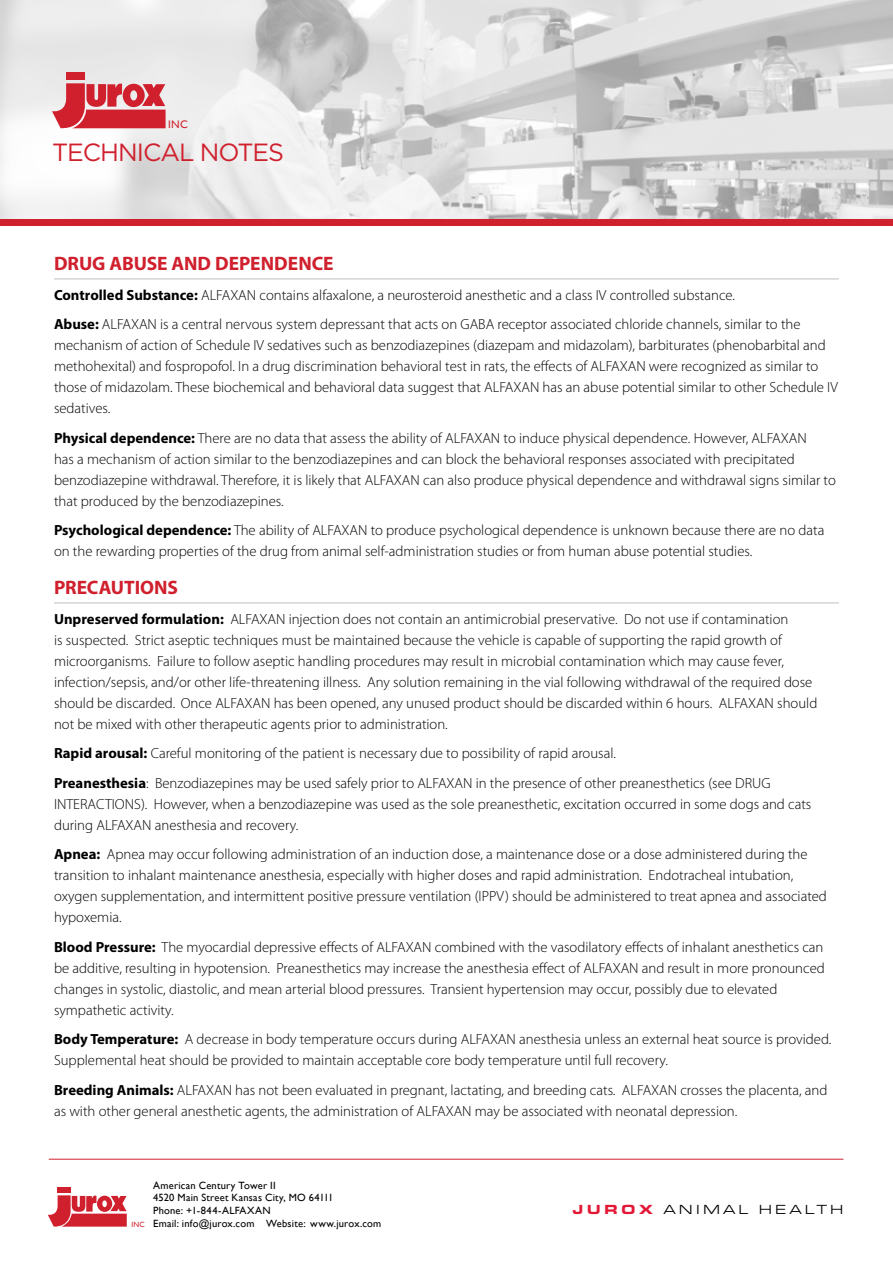
<style>
.page{position:relative;width:893px;height:1263px;background:#fff}
.page>*{position:absolute;margin:0;border:0;box-sizing:border-box;transform-origin:0 0}
.t1{font:24.9px "Gotham";letter-spacing:-.04em;color:#d0202e}
.t2{font:700 19.5px "Myriad Pro";letter-spacing:-.005em;color:#d0202e}
.t3{font:300 14.7px/21px "Myriad Pro";color:#000}
.t4{font:13.65px "Eurostile Extended Roman DTC";letter-spacing:.24em;color:#000}
.t5{font:10.95px "Gill Sans";color:#d0202e}
.t6{font:10.5px "Gill Sans";letter-spacing:.02em;color:#000}
.s1{font-weight:700}
.s2{font-size:7.5px;color:#d0202e}
.s3{font-family:"Eurostile Extended Black DTC";color:#e31837}
</style>
<div class="page">
<img style="left:0;top:0;width:893px;height:219px">
<div style="left:0;top:219px;width:893px;height:6px;background:#d0202e"></div>
<hr style="left:54px;top:279px;width:785px;height:1px;background:#bcbec0">
<hr style="left:54px;top:603px;width:785px;height:1px;background:#bcbec0">
<div style="left:58px;top:1188px;width:13px;height:5px;background:#d0202e"></div>
<svg style="left:48px;top:1195px;width:79px;height:32px"></svg>
<hr style="left:49px;top:1159px;width:794px;height:1px;background:#d0202e">
<div style="left:66px;top:72px;width:19px;height:8px;background:#d0202e"></div>
<svg style="left:52px;top:83px;width:114px;height:46px;background:#d85862"></svg>
<p class="t5" style="left:168px;top:118px;width:21px">INC</p>
<h1 class="t1" style="left:52px;top:138px;width:234px">TECHNICAL NOTES</h1>
<h2 class="t2" style="left:54px;top:251px;width:281px">DRUG ABUSE AND DEPENDENCE</h2>
<p class="t3" style="left:54px;top:280px;width:748px;line-height:29.5px"><span class="s1">Controlled Substance:</span> ALFAXAN contains alfaxalone, a neurosteroid anesthetic and a class IV controlled substance.<br><span class="s1">Abuse:</span> ALFAXAN is a central nervous system depressant that acts on GABA receptor associated chloride channels, similar to the</p>
<p class="t3" style="left:54px;top:335px;width:785px">mechanism of action of Schedule IV sedatives such as benzodiazepines (diazepam and midazolam), barbiturates (phenobarbital and methohexital) and fospropofol. In a drug discrimination behavioral test in rats, the effects of ALFAXAN were recognized as similar to those of midazolam. These biochemical and behavioral data suggest that ALFAXAN has an abuse potential similar to other Schedule IV sedatives.</p>
<p class="t3" style="left:54px;top:427px;width:783px"><span class="s1">Physical dependence:</span> There are no data that assess the ability of ALFAXAN to induce physical dependence. However, ALFAXAN<br>has a mechanism of action similar to the benzodiazepines and can block the behavioral responses associated with precipitated benzodiazepine withdrawal. Therefore, it is likely that ALFAXAN can also produce physical dependence and withdrawal signs similar to that produced by the benzodiazepines.</p>
<p class="t3" style="left:54px;top:520px;width:772px"><span class="s1">Psychological dependence:</span> The ability of ALFAXAN to produce psychological dependence is unknown because there are no data on the rewarding properties of the drug from animal self-administration studies or from human abuse potential studies.</p>
<h2 class="t2" style="left:54px;top:575px;width:126px">PRECAUTIONS</h2>
<p class="t3" style="left:54px;top:608px;width:765px"><span class="s1">Unpreserved formulation:</span> ALFAXAN injection does not contain an antimicrobial preservative. Do not use if contamination<br>is suspected. Strict aseptic techniques must be maintained because the vehicle is capable of supporting the rapid growth of microorganisms. Failure to follow aseptic handling procedures may result in microbial contamination which may cause fever, infection/sepsis, and/or other life-threatening illness. Any solution remaining in the vial following withdrawal of the required dose should be discarded. Once ALFAXAN has been opened, any unused product should be discarded within 6 hours. ALFAXAN should not be mixed with other therapeutic agents prior to administration.</p>
<p class="t3" style="left:54px;top:739px;width:718px;line-height:29.5px"><span class="s1">Rapid arousal:</span> Careful monitoring of the patient is necessary due to possibility of rapid arousal.<br><span class="s1">Preanesthesia</span>: Benzodiazepines may be used safely prior to ALFAXAN in the presence of other preanesthetics (see DRUG</p>
<p class="t3" style="left:54px;top:793px;width:759px">INTERACTIONS). However, when a benzodiazepine was used as the sole preanesthetic, excitation occurred in some dogs and cats during ALFAXAN anesthesia and recovery.</p>
<p class="t3" style="left:54px;top:844px;width:774px"><span class="s1">Apnea:</span> Apnea may occur following administration of an induction dose, a maintenance dose or a dose administered during the transition to inhalant maintenance anesthesia, especially with higher doses and rapid administration. Endotracheal intubation, oxygen supplementation, and intermittent positive pressure ventilation (IPPV) should be administered to treat apnea and associated hypoxemia.</p>
<p class="t3" style="left:54px;top:936px;width:772px"><span class="s1">Blood Pressure:</span> The myocardial depressive effects of ALFAXAN combined with the vasodilatory effects of inhalant anesthetics can be additive, resulting in hypotension. Preanesthetics may increase the anesthesia effect of ALFAXAN and result in more pronounced changes in systolic, diastolic, and mean arterial blood pressures. Transient hypertension may occur, possibly due to elevated sympathetic activity.</p>
<p class="t3" style="left:54px;top:1029px;width:779px"><span class="s1">Body Temperature:</span> A decrease in body temperature occurs during ALFAXAN anesthesia unless an external heat source is provided.<br>Supplemental heat should be provided to maintain acceptable core body temperature until full recovery.</p>
<p class="t3" style="left:54px;top:1079px;width:775px"><span class="s1">Breeding Animals:</span> ALFAXAN has not been evaluated in pregnant, lactating, and breeding cats. ALFAXAN crosses the placenta, and as with other general anesthetic agents, the administration of ALFAXAN may be associated with neonatal depression.</p>
<p class="t6" style="left:153px;top:1179px;width:124px">American Century Tower II</p>
<p class="t6" style="left:153px;top:1192px;width:182px">4520 Main Street Kansas City, MO 64111</p>
<p class="t6" style="left:153px;top:1204px;width:119px">Phone: +1-844-ALFAXAN</p>
<p class="t6" style="left:131px;top:1217px;width:251px"><span class="s2">INC</span> Email: info@jurox.com Website: www.jurox.com</p>
<p class="t4" style="left:572px;top:1202px;width:273px"><span class="s3">JUROX</span> ANIMAL HEALTH</p>
</div>
